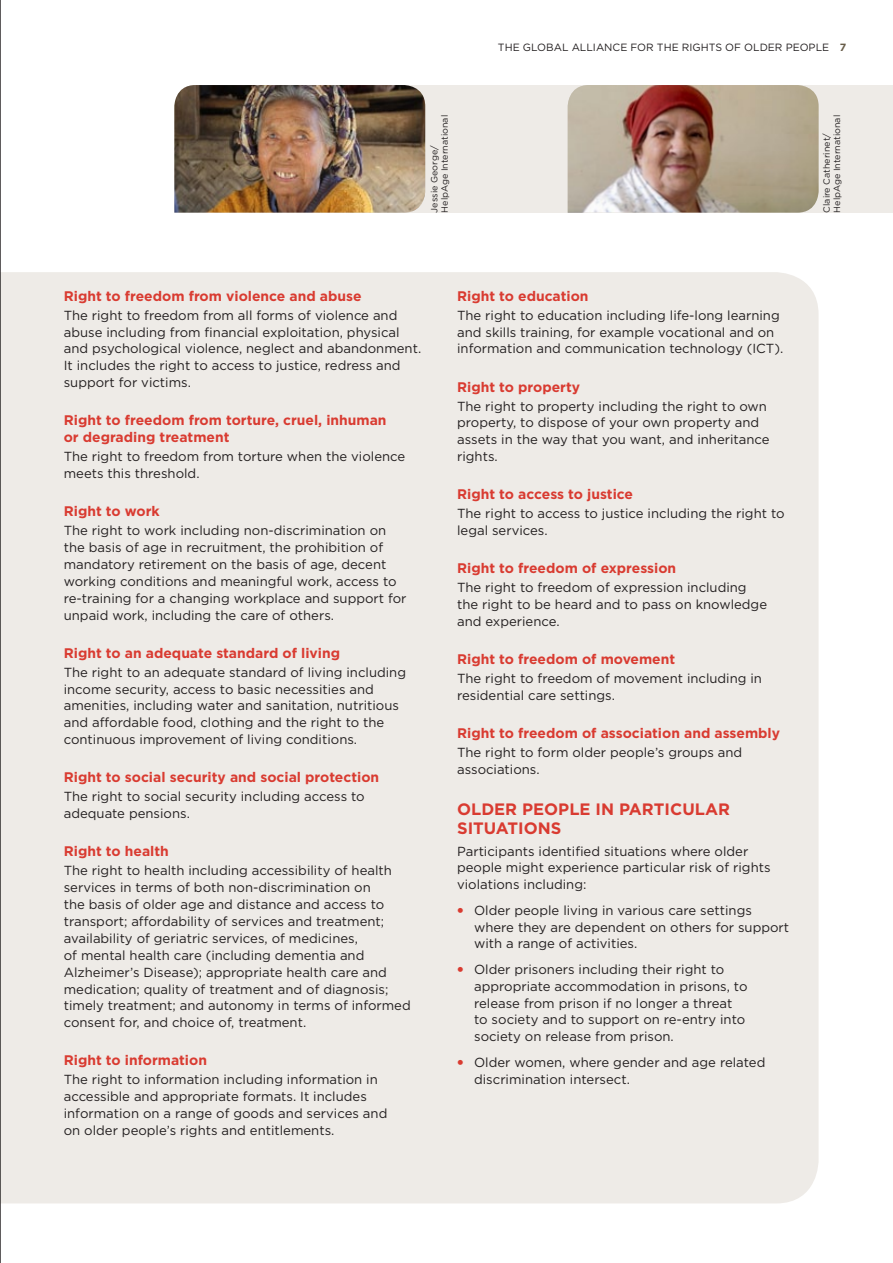
<style>
.page{position:relative;width:893px;height:1263px;background:#fff}
.page>*{position:absolute;margin:0;border:0;box-sizing:border-box;transform-origin:0 0}
.t1{font:700 16.5px/19.5px "Gotham";color:#d93b31}
.t2{font:700 13.8px/16.8px "Gotham";color:#d93b31}
.t3{font:13.2px/17px "Gotham";color:#231f20}
.t4{font:10.5px "Gotham";color:#231f20}
.t5{font:9px/10.5px "Gotham";color:#231f20}
.s1{font-weight:700;color:#685d49}
.s2{font-weight:900;color:#d93b31}
</style>
<div class="page">
<div style="left:350px;top:85px;width:543px;height:128px;background:#eeebe7"></div>
<img style="left:174px;top:85px;width:251px;height:128px">
<img style="left:568px;top:85px;width:251px;height:128px">
<div style="left:1px;top:272px;width:818px;height:931px;background:#eeebe7"></div>
<hr style="left:0;top:0;width:1px;height:1263px;background:#231f20">
<p class="t5" style="left:429px;top:213px;width:99px;rotate:-90deg">Jessie George/<br>HelpAge I nternational</p>
<p class="t4" style="left:498px;top:42px;width:350px">the Global Alliance for the Rights of Older People <span class="s1">7</span></p>
<p class="t5" style="left:821px;top:213px;width:99px;rotate:-90deg">Claire Catherinet/<br>HelpAge I nternational</p>
<p class="t2" style="left:64px;top:287px;width:299px">Right to freedom from violence and abuse</p>
<p class="t3" style="left:64px;top:306px;width:359px">The right to freedom from all forms of violence and abuse including from financial exploitation, physical and psychological violence, neglect and abandonment.<br>It includes the right to access to justice, redress and support for victims.</p>
<p class="t2" style="left:64px;top:412px;width:324px">Right to freedom from torture, cruel, inhuman or degrading treatment</p>
<p class="t3" style="left:64px;top:448px;width:343px">The right to freedom from torture when the violence meets this threshold.</p>
<p class="t2" style="left:64px;top:502px;width:97px">Right to work</p>
<p class="t3" style="left:64px;top:522px;width:344px">The right to work including non-discrimination on the basis of age in recruitment, the prohibition of mandatory retirement on the basis of age, decent working conditions and meaningful work, access to re-training for a changing workplace and support for unpaid work, including the care of others.</p>
<p class="t2" style="left:64px;top:644px;width:278px">Right to an adequate standard of living</p>
<p class="t3" style="left:64px;top:663px;width:344px">The right to an adequate standard of living including income security, access to basic necessities and amenities, including water and sanitation, nutritious and affordable food, clothing and the right to the continuous improvement of living conditions.</p>
<p class="t2" style="left:64px;top:769px;width:317px">Right to social security and social protection</p>
<p class="t3" style="left:64px;top:788px;width:302px">The right to social security including access to adequate pensions.</p>
<p class="t2" style="left:64px;top:843px;width:107px">Right to health</p>
<p class="t3" style="left:64px;top:862px;width:348px">The right to health including accessibility of health services in terms of both non-discrimination on<br>the basis of older age and distance and access to transport; affordability of services and treatment; availability of geriatric services, of medicines,<br>of mental health care (including dementia and Alzheimer’s Disease); appropriate health care and medication; quality of treatment and of diagnosis; timely treatment; and autonomy in terms of informed consent for, and choice of, treatment.</p>
<p class="t2" style="left:64px;top:1052px;width:145px">Right to information</p>
<p class="t3" style="left:64px;top:1071px;width:325px">The right to information including information in accessible and appropriate formats. It includes information on a range of goods and services and on older people’s rights and entitlements.</p>
<p class="t2" style="left:457px;top:287px;width:133px">Right to education</p>
<p class="t3" style="left:457px;top:306px;width:328px">The right to education including life-long learning and skills training, for example vocational and on information and communication technology (ICT).</p>
<p class="t2" style="left:457px;top:378px;width:125px">Right to property</p>
<p class="t3" style="left:457px;top:397px;width:314px">The right to property including the right to own property, to dispose of your own property and assets in the way that you want, and inheritance rights.</p>
<p class="t2" style="left:457px;top:486px;width:177px">Right to access to justice</p>
<p class="t3" style="left:457px;top:505px;width:329px">The right to access to justice including the right to legal services.</p>
<p class="t2" style="left:457px;top:560px;width:221px">Right to freedom of expression</p>
<p class="t3" style="left:457px;top:579px;width:311px">The right to freedom of expression including the right to be heard and to pass on knowledge and experience.</p>
<p class="t2" style="left:457px;top:651px;width:220px">Right to freedom of movement</p>
<p class="t3" style="left:457px;top:670px;width:306px">The right to freedom of movement including in residential care settings.</p>
<p class="t2" style="left:457px;top:725px;width:324px">Right to freedom of association and assembly</p>
<p class="t3" style="left:457px;top:744px;width:287px">The right to form older people’s groups and associations.</p>
<p class="t1" style="left:457px;top:799px;width:274px">Older people i n particular situations</p>
<p class="t3" style="left:457px;top:842px;width:315px">Participants identified situations where older people might experience particular risk of rights violations including:</p>
<p class="t3" style="left:474px;top:901px;width:317px;text-indent:-17px"><span class="s2">•</span> Older people living in various care settings where they are dependent on others for support with a range of activities.</p>
<p class="t3" style="left:474px;top:960px;width:275px;text-indent:-17px"><span class="s2">•</span> Older prisoners including their right to appropriate accommodation in prisons, to release from prison if no longer a threat to society and to support on re-entry into society on release from prison.</p>
<p class="t3" style="left:474px;top:1053px;width:293px;text-indent:-17px"><span class="s2">•</span> Older women, where gender and age related discrimination intersect.</p>
</div>
